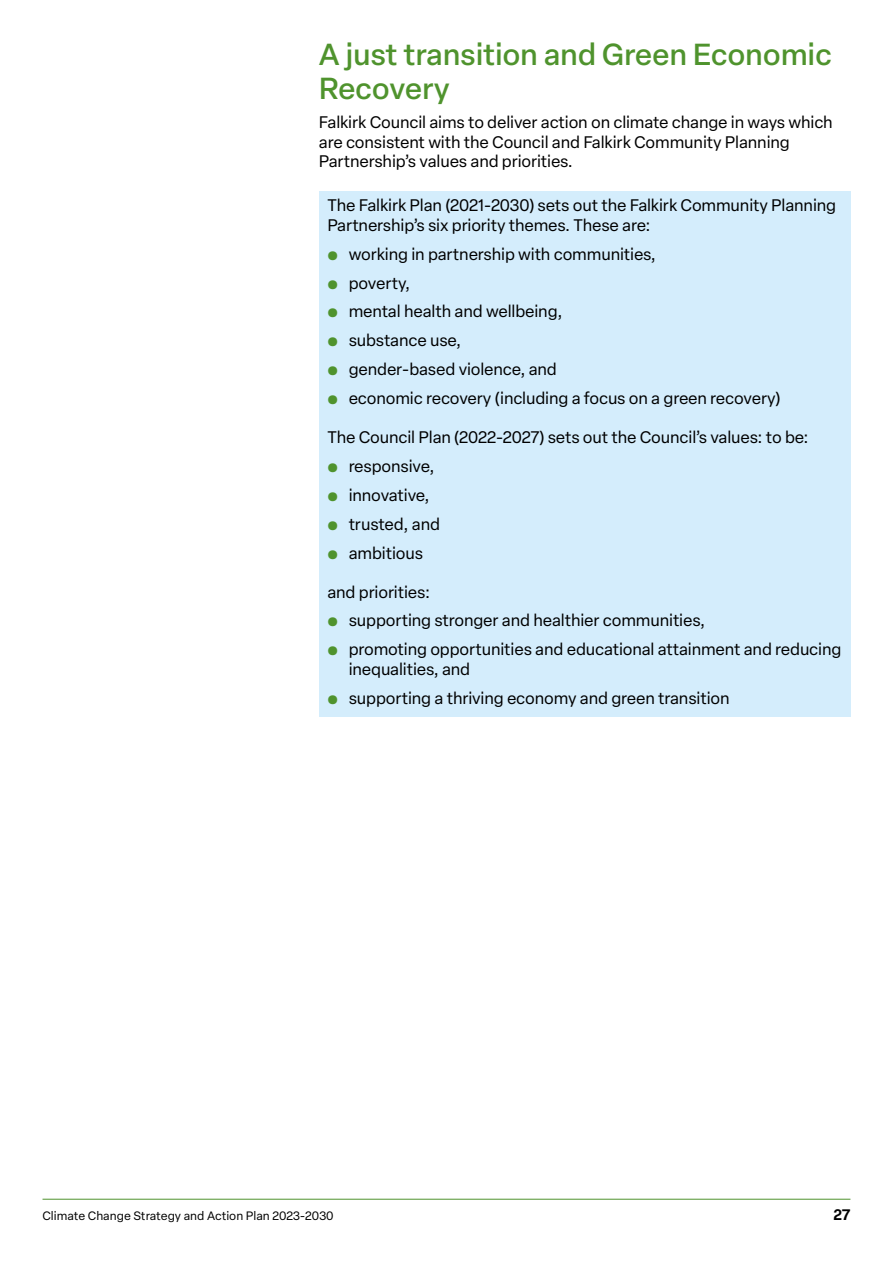
<style>
.page{position:relative;width:893px;height:1263px;background:#fff}
.page>*{position:absolute;margin:0;border:0;box-sizing:border-box;transform-origin:0 0}
.t1{font:500 30px/34.5px "Elza Text";letter-spacing:-.01em;color:#4f932d}
.t2{font:16.5px/28.8px "Elza Text";letter-spacing:-.01em;color:#000}
.t3{font:600 15px "Elza Text";color:#000}
.t4{font:12px "Elza Text";color:#000}
.s1{color:#4f932d}
</style>
<div class="page">
<hr style="left:43px;top:1199px;width:807px;height:1px;background:#4f932d">
<div style="left:319px;top:191px;width:531px;height:525px;background:#d4edfc"></div>
<h1 class="t1" style="left:319px;top:35px;width:514px">A just transition and Green Economic<br>Recovery</h1>
<p class="t2" style="left:319px;top:112px;width:515px;line-height:19.5px">Falkirk Council aims to deliver action on climate change in ways which are consistent with the Council and Falkirk Community Planning<br>Partnership’s values and priorities.</p>
<p class="t2" style="left:327px;top:195px;width:510px;line-height:19.5px">The Falkirk Plan (2021-2030) sets out the Falkirk Community Planning<br>Partnership’s six priority themes. These are:</p>
<p class="t2" style="left:327px;top:239px;width:455px"><span class="s1">⚫</span> working in partnership with communities,<br><span class="s1">⚫</span> poverty,<br><span class="s1">⚫</span> mental health and wellbeing,<br><span class="s1">⚫</span> substance use,<br><span class="s1">⚫</span> gender-based violence, and<br><span class="s1">⚫</span> economic recovery (including a focus on a green recovery)</p>
<p class="t2" style="left:327px;top:422px;width:483px">The Council Plan (2022-2027) sets out the Council’s values: to be: <span class="s1">⚫</span> responsive,<br><span class="s1">⚫</span> innovative,<br><span class="s1">⚫</span> trusted, and<br><span class="s1">⚫</span> ambitious</p>
<p class="t2" style="left:327px;top:576px;width:516px">and priorities:<br><span class="s1">⚫</span> supporting stronger and healthier communities,<br><span class="s1">⚫</span> promoting opportunities and educational attainment and reducing</p>
<p class="t2" style="left:327px;top:654px;width:404px;text-indent:21px">inequalities, and<br><span class="s1">⚫</span> supporting a thriving economy and green transition</p>
<p class="t4" style="left:43px;top:1207px;width:293px">Climate Change Strategy and Action Plan 2023-2030</p>
<p class="t3" style="left:834px;top:1203px;width:18px">27</p>
</div>
